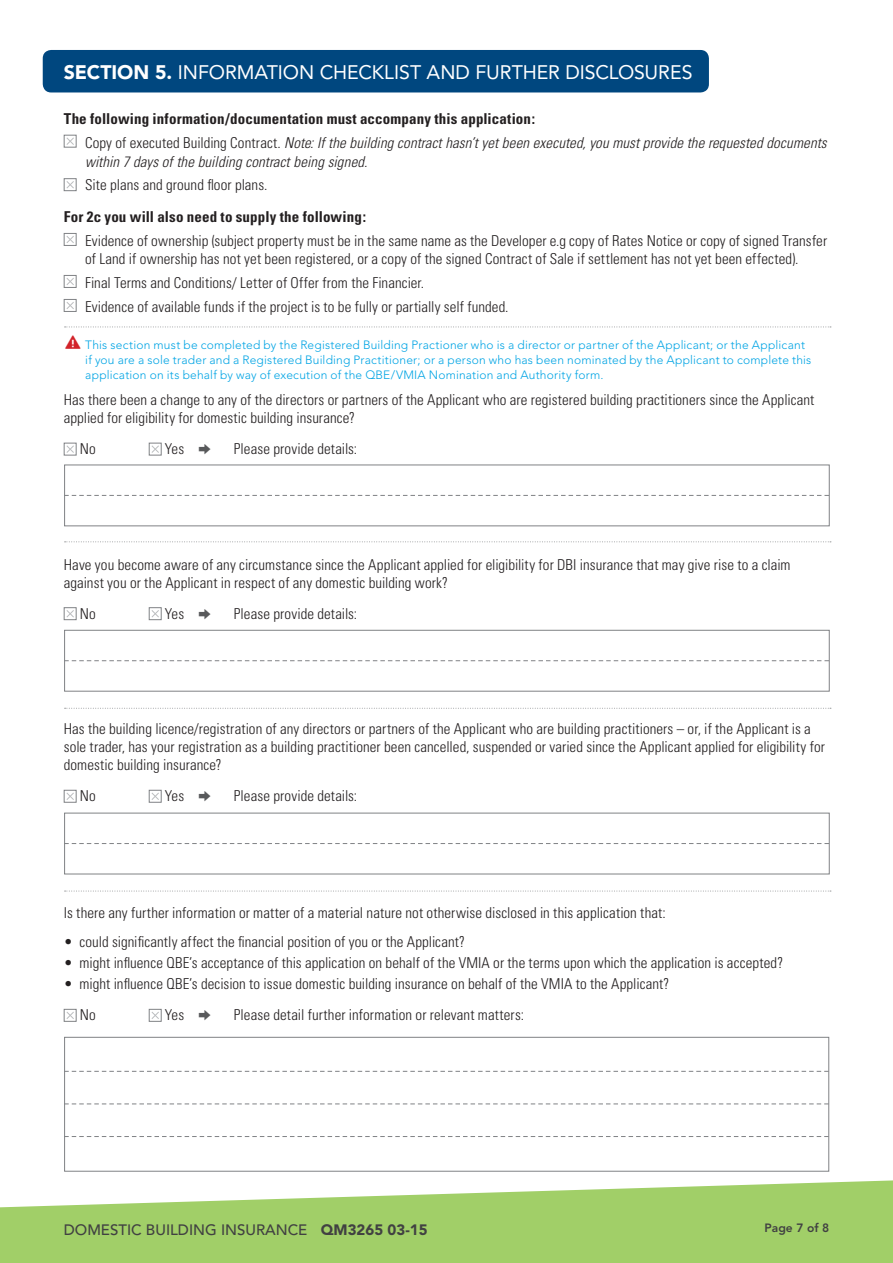
<style>
.page{position:relative;width:893px;height:1263px;background:#fff}
.page>*{position:absolute;margin:0;border:0;box-sizing:border-box;transform-origin:0 0}
.COPY{font:31.5px "Entypo";color:#d2232a}
.Mid_Heading{font:19.5px "Avenir LT Std";letter-spacing:-.005em;color:#fff}
.FORM_COPY{font:300 condensed 15px/18px "Univers";letter-spacing:.005em;color:#231f20}
.FORM_COPY-2{font:italic 300 condensed 15px/19.5px "Univers";letter-spacing:.005em;color:#231f20}
.FORM_COPY-3{font:700 condensed 15px "Univers";letter-spacing:.01em;color:#231f20}
.t1{font:500 15px "Avenir LT Std";color:#414142}
.COPY-2{font:300 12px/15px "Avenir LT Std";letter-spacing:.015em;color:#00a4e4}
.t2{font:800 12px "Avenir LT Std";color:#414142}
.s1{font-weight:900}
.s2{font-style:normal}
.s3{font-family:"Entypo";font-weight:400;font-stretch:normal;font-size:31.5px;color:#58595b}
</style>
<div class="page">
<svg style="left:0;top:1180px;width:893px;height:83px;fill:#a1cf68"></svg>
<div style="left:43px;top:50px;width:666px;height:42px;background:#00477f;border-radius:9px"></div>
<div style="left:64px;top:1037px;width:765px;height:134px;border:1px solid #808285"></div>
<svg style="left:64px;top:1071px;width:765px;height:1px"></svg>
<svg style="left:64px;top:1103px;width:765px;height:1px"></svg>
<svg style="left:64px;top:1136px;width:765px;height:1px"></svg>
<svg style="left:65px;top:541px;width:766px;height:1px"></svg>
<svg style="left:65px;top:327px;width:766px;height:1px"></svg>
<svg style="left:65px;top:708px;width:766px;height:1px"></svg>
<svg style="left:65px;top:891px;width:766px;height:1px"></svg>
<div style="left:64px;top:465px;width:766px;height:61px;border:1px solid #808285"></div>
<div style="left:64px;top:630px;width:766px;height:61px;border:1px solid #808285"></div>
<div style="left:64px;top:813px;width:766px;height:61px;border:1px solid #808285"></div>
<svg style="left:64px;top:495px;width:765px;height:1px"></svg>
<svg style="left:64px;top:660px;width:765px;height:1px"></svg>
<svg style="left:64px;top:843px;width:765px;height:1px"></svg>
<svg style="left:66px;top:137px;width:8px;height:8px"></svg>
<div style="left:64px;top:135px;width:13px;height:13px;border:1px solid #808285"></div>
<svg style="left:66px;top:181px;width:8px;height:8px"></svg>
<div style="left:64px;top:178px;width:13px;height:13px;border:1px solid #808285"></div>
<svg style="left:66px;top:236px;width:8px;height:7px"></svg>
<div style="left:64px;top:233px;width:13px;height:13px;border:1px solid #808285"></div>
<svg style="left:66px;top:278px;width:8px;height:7px"></svg>
<div style="left:64px;top:275px;width:13px;height:13px;border:1px solid #808285"></div>
<svg style="left:66px;top:302px;width:8px;height:7px"></svg>
<div style="left:64px;top:299px;width:13px;height:13px;border:1px solid #808285"></div>
<svg style="left:66px;top:445px;width:8px;height:8px"></svg>
<div style="left:64px;top:443px;width:13px;height:12px;border:1px solid #808285"></div>
<svg style="left:151px;top:445px;width:8px;height:8px"></svg>
<div style="left:149px;top:443px;width:13px;height:12px;border:1px solid #808285"></div>
<svg style="left:66px;top:610px;width:8px;height:8px"></svg>
<div style="left:64px;top:607px;width:13px;height:13px;border:1px solid #808285"></div>
<svg style="left:151px;top:610px;width:8px;height:8px"></svg>
<div style="left:149px;top:607px;width:13px;height:13px;border:1px solid #808285"></div>
<svg style="left:66px;top:792px;width:8px;height:8px"></svg>
<div style="left:64px;top:790px;width:13px;height:13px;border:1px solid #808285"></div>
<svg style="left:151px;top:792px;width:8px;height:8px"></svg>
<div style="left:149px;top:790px;width:13px;height:13px;border:1px solid #808285"></div>
<svg style="left:66px;top:1012px;width:8px;height:7px"></svg>
<div style="left:64px;top:1009px;width:13px;height:13px;border:1px solid #808285"></div>
<svg style="left:151px;top:1012px;width:8px;height:7px"></svg>
<div style="left:149px;top:1009px;width:13px;height:13px;border:1px solid #808285"></div>
<p class="Mid_Heading" style="left:64px;top:60px;width:630px"><span class="s1">SECTION 5.</span> INFORMATION CHECKLIST AND FURTHER DISCLOSURES</p>
<p class="FORM_COPY-3" style="left:64px;top:109px;width:473px">The following information/documentation must accompany this application:</p>
<p class="FORM_COPY-2" style="left:85px;top:132px;width:743px"><span class="s2">Copy of executed Building Contract.</span> Note: If the building contract hasn’t yet been executed, you must provide the requested documents within 7 days of the building contract being signed.</p>
<p class="FORM_COPY" style="left:85px;top:175px;width:184px">Site plans and ground floor plans.</p>
<p class="FORM_COPY-3" style="left:64px;top:207px;width:304px">For 2c you will also need to supply the following:</p>
<p class="FORM_COPY" style="left:85px;top:231px;width:744px">Evidence of ownership (subject property must be in the same name as the Developer e.g copy of Rates Notice or copy of signed Transfer of Land if ownership has not yet been registered, or a copy of the signed Contract of Sale if settlement has not yet been effected).</p>
<p class="FORM_COPY" style="left:85px;top:273px;width:341px">Final Terms and Conditions/ Letter of Offer from the Financier.</p>
<p class="FORM_COPY" style="left:85px;top:297px;width:425px">Evidence of available funds if the project is to be fully or partially self funded.</p>
<p class="COPY" style="left:64px;top:321px;width:20px">⚠</p>
<p class="COPY-2" style="left:85px;top:337px;width:728px">This section must be completed by the Registered Building Practioner who is a director or partner of the Applicant; or the Applicant if you are a sole trader and a Registered Building Practitioner; or a person who has been nominated by the Applicant to complete this application on its behalf by way of execution of the QBE/VMIA Nomination and Authority form.</p>
<p class="FORM_COPY" style="left:64px;top:391px;width:752px">Has there been a change to any of the directors or partners of the Applicant who are registered building practitioners since the Applicant applied for eligibility for domestic building insurance?</p>
<p class="FORM_COPY" style="left:80px;top:439px;width:17px">No</p>
<p class="FORM_COPY" style="left:165px;top:439px;width:194px">Yes <span class="s3">➡</span> Please provide details:</p>
<p class="FORM_COPY" style="left:64px;top:555px;width:728px">Have you become aware of any circumstance since the Applicant applied for eligibility for DBI insurance that may give rise to a claim against you or the Applicant in respect of any domestic building work?</p>
<p class="FORM_COPY" style="left:80px;top:604px;width:17px">No</p>
<p class="FORM_COPY" style="left:165px;top:604px;width:194px">Yes <span class="s3">➡</span> Please provide details:</p>
<p class="FORM_COPY" style="left:64px;top:720px;width:763px">Has the building licence/registration of any directors or partners of the Applicant who are building practitioners – or, if the Applicant is a sole trader, has your registration as a building practitioner been cancelled, suspended or varied since the Applicant applied for eligibility for domestic building insurance?</p>
<p class="FORM_COPY" style="left:80px;top:787px;width:17px">No</p>
<p class="FORM_COPY" style="left:165px;top:787px;width:194px">Yes <span class="s3">➡</span> Please provide details:</p>
<p class="FORM_COPY" style="left:64px;top:903px;width:604px">Is there any further information or matter of a material nature not otherwise disclosed in this application that:</p>
<p class="FORM_COPY" style="left:64px;top:933px;width:403px">• could significantly affect the financial position of you or the Applicant?</p>
<p class="FORM_COPY" style="left:64px;top:954px;width:721px">• might influence QBE’s acceptance of this application on behalf of the VMIA or the terms upon which the application is accepted?</p>
<p class="FORM_COPY" style="left:64px;top:975px;width:607px">• might influence QBE’s decision to issue domestic building insurance on behalf of the VMIA to the Applicant?</p>
<p class="FORM_COPY" style="left:80px;top:1006px;width:17px">No</p>
<p class="FORM_COPY" style="left:165px;top:1006px;width:361px">Yes <span class="s3">➡</span> Please detail further information or relevant matters:</p>
<p class="t1" style="left:64px;top:1221px;width:365px">DOMESTIC BUILDING INSURANCE <span class="s1">QM3265 03-15</span></p>
<p class="t2" style="left:765px;top:1221px;width:66px">Page 7 of 8</p>
</div>
